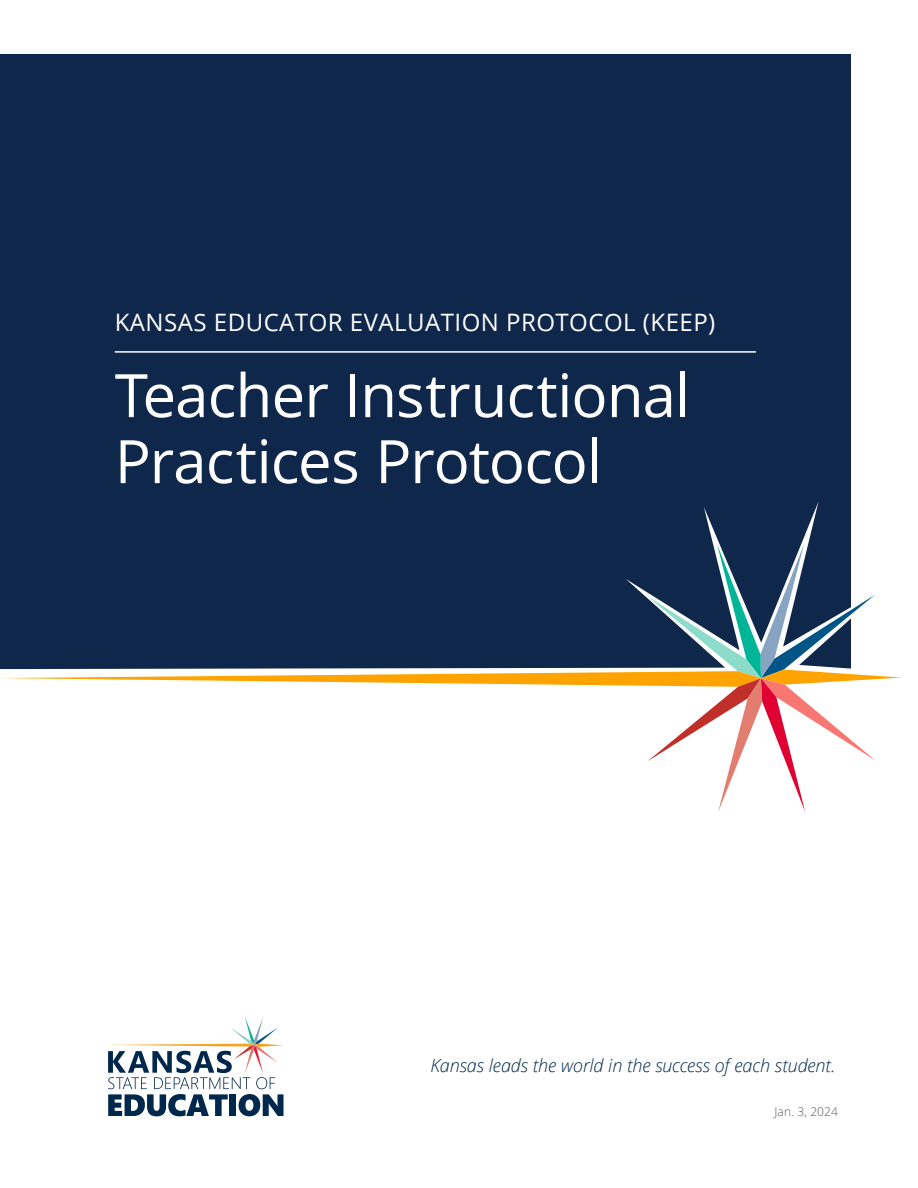
<style>
.page{position:relative;width:918px;height:1188px;background:#fff}
.page>*{position:absolute;margin:0;border:0;box-sizing:border-box;transform-origin:0 0}
.White_Cover_Title{font:60px/66px "Open Sans";letter-spacing:-.015em;color:#fff}
.Title_1_KEEP_rule{font:24px "Open Sans";letter-spacing:.02em;color:#fff}
.t1{font:italic 300 18px "Open Sans";letter-spacing:-.005em;color:#00284c}
.t2{font:300 12px "Open Sans";letter-spacing:.01em;color:#57585a}
</style>
<div class="page">
<div style="left:0;top:54px;width:851px;height:620px;background:#0f274a"></div>
<svg style="left:108px;top:1017px;width:176px;height:99px"></svg>
<svg style="left:0;top:544px;width:902px;height:268px"></svg>
<hr style="left:115px;top:351px;width:641px;height:2px;background:#fff">
<h1 class="Title_1_KEEP_rule" style="left:115px;top:306px;width:602px">KANSAS EDUCATOR EVALUATION PROTOCOL (KEEP)</h1>
<p class="White_Cover_Title" style="left:115px;top:361px;width:577px">Teacher Instructional<br>Practices Protocol</p>
<p class="t1" style="left:430px;top:1053px;width:407px">Kansas leads the world in the success of each student.</p>
<p class="t2" style="left:774px;top:1104px;width:65px">Jan. 3, 2024</p>
</div>
